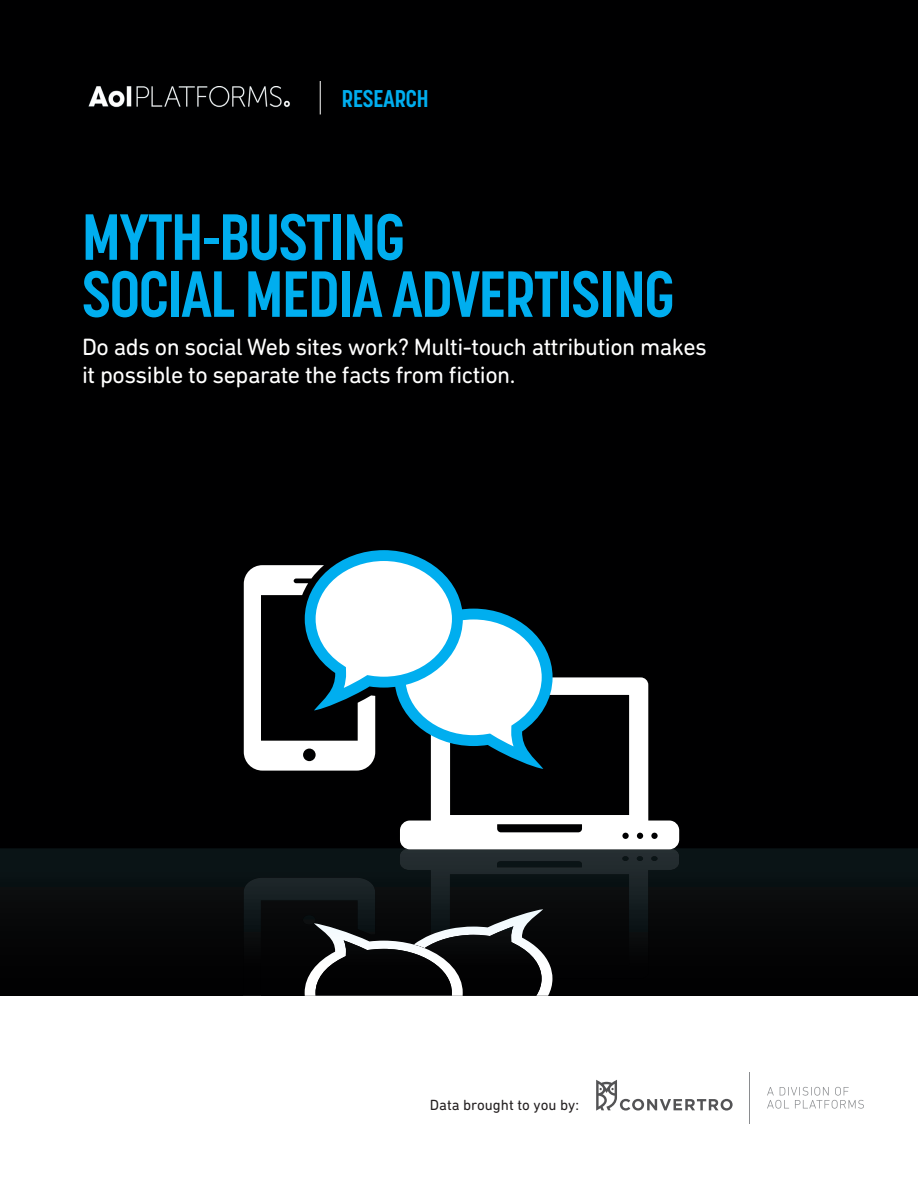
<style>
.page{position:relative;width:918px;height:1188px;background:#fff}
.page>*{position:absolute;margin:0;border:0;box-sizing:border-box;transform-origin:0 0}
.t1{font:700 64.5px/57px "Korolev Condensed";letter-spacing:-.015em;color:#00aeef}
.t2{font:24px/28.8px "DIN Next Rounded LT Pro";letter-spacing:-.02em;color:#fff}
.t3{font:700 24px "Korolev Condensed";color:#00aeef}
.t4{font:15px "DIN Next Rounded LT Pro";color:#231f20}
</style>
<div class="page">
<div style="left:0;top:0;width:918px;height:996px;background:#000001"></div>
<svg style="left:0;top:848px;width:918px;height:148px"></svg>
<svg style="left:400px;top:677px;width:279px;height:172px"></svg>
<svg style="left:244px;top:550px;width:309px;height:221px"></svg>
<img style="left:400px;top:849px;width:279px;height:130px">
<svg style="left:406px;top:848px;width:267px;height:1px"></svg>
<img style="left:414px;top:909px;width:138px;height:87px">
<img style="left:463px;top:926px;width:79px;height:70px">
<img style="left:244px;top:878px;width:131px;height:118px">
<svg style="left:303px;top:915px;width:13px;height:10px"></svg>
<img style="left:305px;top:923px;width:158px;height:73px">
<img style="left:316px;top:940px;width:136px;height:56px">
<svg style="left:767px;top:1087px;width:97px;height:22px"></svg>
<hr style="left:750px;top:1072px;width:1px;height:51px;background:#8a8c8f">
<svg style="left:596px;top:1080px;width:137px;height:31px"></svg>
<hr style="left:320px;top:81px;width:1px;height:33px;background:#fff">
<img style="left:88px;top:87px;width:202px;height:21px">
<p class="t3" style="left:342px;top:84px;width:88px">RESEARCH</p>
<h1 class="t1" style="left:82px;top:209px;width:594px">MYTH-BUSTING<br>SOCIAL MEDIA ADVERTISING</h1>
<p class="t2" style="left:82px;top:332px;width:626px">Do ads on social Web sites work? Multi-touch attribution makes it possible to separate the facts from fiction.</p>
<p class="t4" style="left:430px;top:1097px;width:151px">Data brought to you by:</p>
</div>
